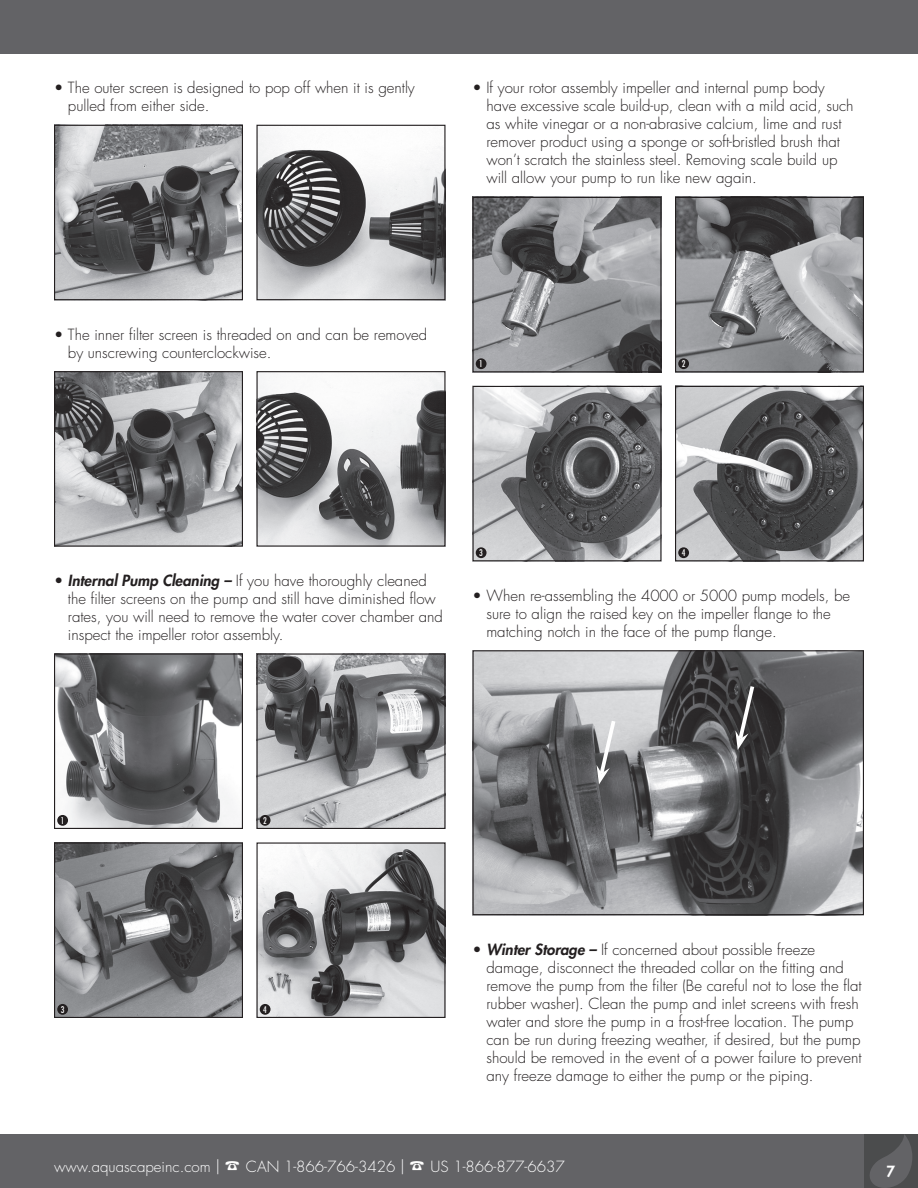
<style>
.page{position:relative;width:918px;height:1188px;background:#fff}
.page>*{position:absolute;margin:0;border:0;box-sizing:border-box;transform-origin:0 0}
.t1{font:300 15px/18px "Futura Std";color:#231f20}
.t2{font:300 15px "Futura Std";color:#fff}
.t3{font:800 15px "Futura Std";color:#fff}
.t4{font:condensed 9px "Futura Std";color:#fff}
.s1{font-weight:800;font-style:italic}
</style>
<div class="page">
<div style="left:0;top:1134px;width:918px;height:54px;background:#636366"></div>
<div style="left:0;top:0;width:918px;height:54px;background:#636366"></div>
<div style="left:864px;top:1134px;width:54px;height:54px;background:#4b4c4d"></div>
<svg style="left:870px;top:1135px;width:42px;height:53px"></svg>
<img style="left:474px;top:652px;width:388px;height:261px">
<div style="left:472px;top:650px;width:392px;height:265px;border:1px solid #231f20"></div>
<img style="left:56px;top:127px;width:185px;height:171px">
<div style="left:54px;top:125px;width:189px;height:175px;border:1px solid #231f20"></div>
<img style="left:56px;top:373px;width:185px;height:172px">
<div style="left:54px;top:371px;width:189px;height:176px;border:1px solid #231f20"></div>
<img style="left:56px;top:655px;width:185px;height:172px">
<div style="left:54px;top:653px;width:189px;height:176px;border:1px solid #231f20"></div>
<img style="left:474px;top:199px;width:186px;height:171px">
<div style="left:472px;top:197px;width:190px;height:175px;border:1px solid #231f20"></div>
<img style="left:56px;top:844px;width:185px;height:172px">
<div style="left:54px;top:842px;width:189px;height:176px;border:1px solid #231f20"></div>
<img style="left:474px;top:388px;width:186px;height:171px">
<div style="left:472px;top:386px;width:190px;height:175px;border:1px solid #231f20"></div>
<img style="left:258px;top:127px;width:186px;height:171px">
<div style="left:256px;top:125px;width:190px;height:175px;border:1px solid #231f20"></div>
<img style="left:258px;top:373px;width:186px;height:172px">
<div style="left:256px;top:371px;width:190px;height:176px;border:1px solid #231f20"></div>
<img style="left:258px;top:655px;width:186px;height:172px">
<div style="left:256px;top:653px;width:190px;height:176px;border:1px solid #231f20"></div>
<img style="left:677px;top:199px;width:185px;height:171px">
<div style="left:675px;top:197px;width:189px;height:175px;border:1px solid #231f20"></div>
<img style="left:258px;top:844px;width:186px;height:172px">
<div style="left:256px;top:842px;width:190px;height:176px;border:1px solid #231f20"></div>
<img style="left:677px;top:388px;width:185px;height:171px">
<div style="left:675px;top:386px;width:189px;height:175px;border:1px solid #231f20"></div>
<div style="left:57px;top:815px;width:11px;height:11px;background:#231f20;border-radius:50%"></div>
<div style="left:476px;top:358px;width:11px;height:11px;background:#231f20;border-radius:50%"></div>
<div style="left:57px;top:1004px;width:11px;height:11px;background:#231f20;border-radius:50%"></div>
<div style="left:476px;top:547px;width:11px;height:11px;background:#231f20;border-radius:50%"></div>
<div style="left:260px;top:815px;width:11px;height:11px;background:#231f20;border-radius:50%"></div>
<div style="left:678px;top:358px;width:11px;height:11px;background:#231f20;border-radius:50%"></div>
<div style="left:260px;top:1004px;width:11px;height:11px;background:#231f20;border-radius:50%"></div>
<div style="left:678px;top:547px;width:11px;height:11px;background:#231f20;border-radius:50%"></div>
<svg style="left:735px;top:682px;width:22px;height:68px"></svg>
<svg style="left:597px;top:717px;width:21px;height:68px"></svg>
<p class="t1" style="left:68px;top:79px;width:348px;text-indent:-14px">• The outer screen is designed to pop off when it is gently pulled from either side.</p>
<p class="t1" style="left:486px;top:79px;width:369px;text-indent:-14px">• If your rotor assembly impeller and internal pump body have excessive scale build-up, clean with a mild acid, such as white vinegar or a non-abrasive calcium, lime and rust remover product using a sponge or soft-bristled brush that won’t scratch the stainless steel. Removing scale build up will allow your pump to run like new again.</p>
<p class="t1" style="left:68px;top:326px;width:361px;text-indent:-14px">• The inner filter screen is threaded on and can be removed by unscrewing counterclockwise.</p>
<p class="t4" style="left:479px;top:358px;width:5px">1</p>
<p class="t4" style="left:682px;top:358px;width:5px">2</p>
<p class="t1" style="left:68px;top:572px;width:377px;text-indent:-14px">• <span class="s1">Internal Pump Cleaning –</span> If you have thoroughly cleaned the filter screens on the pump and still have diminished flow rates, you will need to remove the water cover chamber and inspect the impeller rotor assembly.</p>
<p class="t4" style="left:479px;top:547px;width:5px">3</p>
<p class="t4" style="left:682px;top:547px;width:5px">4</p>
<p class="t1" style="left:486px;top:587px;width:365px;text-indent:-14px">• When re-assembling the 4000 or 5000 pump models, be sure to align the raised key on the impeller flange to the matching notch in the face of the pump flange.</p>
<p class="t4" style="left:61px;top:815px;width:5px">1</p>
<p class="t4" style="left:61px;top:1004px;width:5px">3</p>
<p class="t4" style="left:263px;top:815px;width:5px">2</p>
<p class="t4" style="left:263px;top:1004px;width:5px">4</p>
<p class="t1" style="left:486px;top:941px;width:377px;text-indent:-14px">• <span class="s1">Winter Storage –</span> If concerned about possible freeze damage, disconnect the threaded collar on the fitting and remove the pump from the filter (Be careful not to lose the flat rubber washer). Clean the pump and inlet screens with fresh water and store the pump in a frost-free location. The pump can be run during freezing weather, if desired, but the pump should be removed in the event of a power failure to prevent any freeze damage to either the pump or the piping.</p>
<p class="t2" style="left:54px;top:1157px;width:512px">www.aquascapeinc.com | ☎ CAN 1-866-766-3426 | ☎ US 1-866-877-6637</p>
<p class="t3" style="left:887px;top:1162px;width:10px">7</p>
</div>
